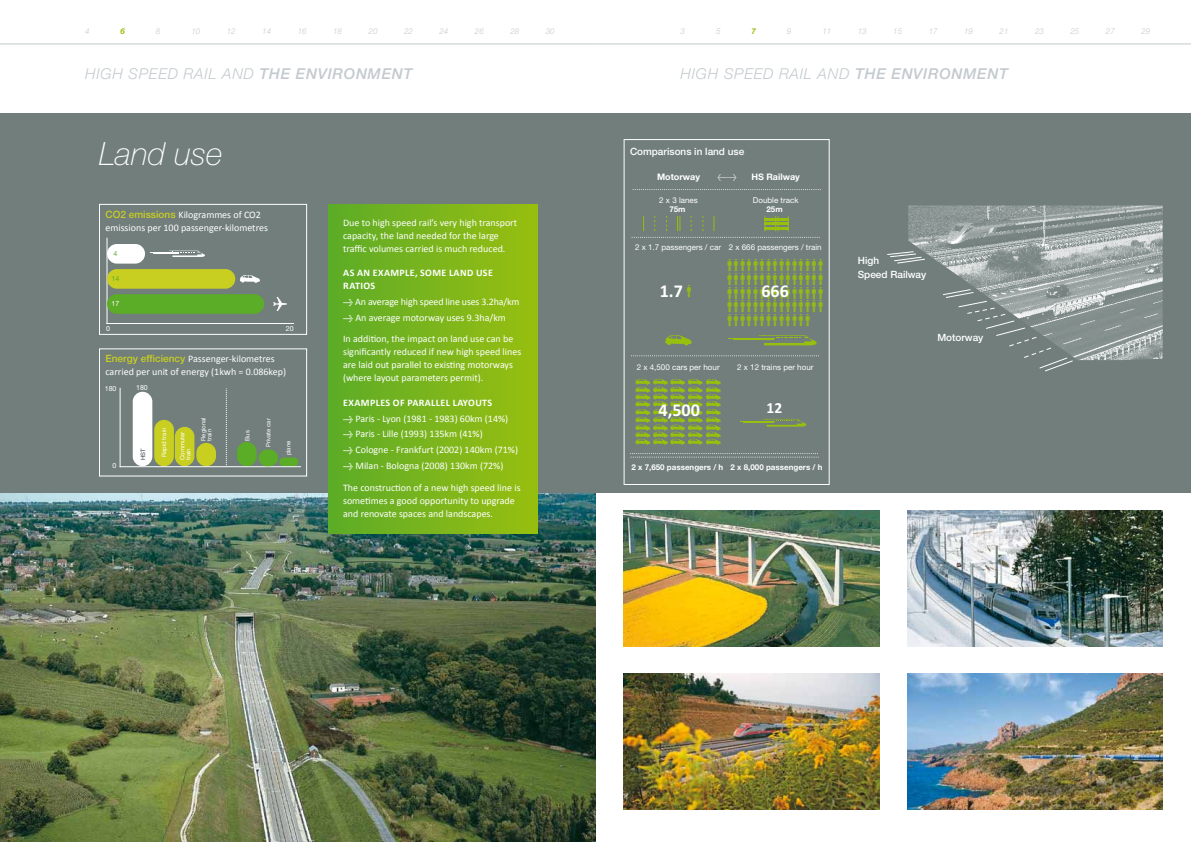
<style>
.page{position:relative;width:1191px;height:842px;background:#fff}
.page>*{position:absolute;margin:0;border:0;box-sizing:border-box;transform-origin:0 0}
.t1{font:italic 100 32px "Helvetica Neue LT Std";color:#fff}
.t2{font:700 18.1px "Calibri";color:#fff}
.t3{font:16px/13.7px "Communications P07";letter-spacing:-.5em;color:#97bf0d;text-align:justify}
.t4{font:700 15.4px "Calibri";color:#fff}
.t5{font:italic 500 15px "Helvetica Neue LT Std";letter-spacing:.05em;color:#c3cacd}
.t6{font:italic 300 15px "Helvetica Neue LT Std";letter-spacing:.05em;color:#c3cacd}
.t7{font:10px/13px "Calibri";color:#fff}
.t8{font:500 10px/14.2px "Helvetica Neue LT Std";color:#fff}
.t9{font:700 10px/13px "Calibri";letter-spacing:.04em;color:#fff}
.t10{font:700 9px "Helvetica Neue LT Std";color:#fff}
.t11{font:8px "Helvetica Neue LT Std";color:#fff}
.t12{font:italic 300 8px "Helvetica Neue LT Std";color:#c3cacd}
.t13{font:700 8px "Helvetica Neue LT Std";color:#fff}
.t14{font:8px "Meta Plus";color:#fff}
.t15{font:italic 700 8px "Helvetica Neue LT Std";color:#97bf0d}
.t16{font:7px "Helvetica Neue";color:#fff}
.t17{font:7px "Helvetica Neue";color:#5bac26}
.t18{font:6px/6px "Helvetica Neue";color:#fff}
.t19{font:6px "Helvetica Neue";color:#384146}
.s1{font-weight:300}
.s2{font-family:"Helvetica Neue LT Std";font-weight:500;font-size:10.1px;color:#c9cf20}
.s3{font-family:"Meta Plus";font-weight:700;font-size:8px}
.s4{font-weight:700}
</style>
<div class="page">
<hr style="left:0;top:43px;width:595px;height:1px;background:#c3cacd">
<hr style="left:595px;top:43px;width:596px;height:1px;background:#c3cacd">
<img style="left:0;top:493px;width:595px;height:349px">
<div style="left:0;top:113px;width:1191px;height:380px;background:#717e7c"></div>
<div style="left:329px;top:204px;width:208px;height:329px;background:linear-gradient(to right,#5dac28,#98be10)"></div>
<img style="left:907px;top:510px;width:255px;height:136px">
<img style="left:907px;top:673px;width:255px;height:136px">
<img style="left:624px;top:510px;width:255px;height:136px">
<div style="left:624px;top:139px;width:205px;height:346px;border:1px solid #fff"></div>
<svg style="left:677px;top:216px;width:3px;height:15px"></svg>
<svg style="left:643px;top:216px;width:1px;height:15px"></svg>
<svg style="left:713px;top:216px;width:1px;height:15px"></svg>
<svg style="left:764px;top:216px;width:25px;height:15px"></svg>
<svg style="left:633px;top:189px;width:188px;height:1px"></svg>
<svg style="left:632px;top:237px;width:188px;height:1px"></svg>
<hr style="left:728px;top:338px;width:47px;height:1px;background:#97bf0d">
<hr style="left:733px;top:339px;width:41px;height:1px;background:#97bf0d">
<svg style="left:758px;top:335px;width:58px;height:10px"></svg>
<svg style="left:665px;top:335px;width:27px;height:11px"></svg>
<svg style="left:631px;top:355px;width:188px;height:1px"></svg>
<hr style="left:740px;top:421px;width:34px;height:1px;background:#97bf0d">
<hr style="left:743px;top:422px;width:31px;height:1px;background:#97bf0d">
<svg style="left:762px;top:419px;width:44px;height:8px"></svg>
<svg style="left:635px;top:378px;width:86px;height:67px"></svg>
<svg style="left:630px;top:453px;width:189px;height:5px"></svg>
<img style="left:624px;top:673px;width:255px;height:136px">
<img style="left:908px;top:205px;width:254px;height:155px">
<svg style="left:942px;top:288px;width:131px;height:84px"></svg>
<svg style="left:887px;top:251px;width:38px;height:13px"></svg>
<div style="left:99px;top:204px;width:208px;height:131px;border:1px solid #fff"></div>
<div style="left:99px;top:349px;width:208px;height:127px;border:1px solid #fff"></div>
<hr style="left:107px;top:323px;width:186px;height:1px;background:#fff">
<hr style="left:107px;top:238px;width:1px;height:85px;background:#fff">
<svg style="left:273px;top:297px;width:14px;height:14px"></svg>
<div style="left:107px;top:294px;width:157px;height:20px;background:#5bac26;border-radius:10px"></div>
<svg style="left:240px;top:275px;width:20px;height:8px"></svg>
<div style="left:107px;top:269px;width:128px;height:20px;background:#c9cf20;border-radius:10px"></div>
<div style="left:107px;top:244px;width:38px;height:20px;background:#fff;border-radius:10px"></div>
<svg style="left:151px;top:251px;width:54px;height:6px"></svg>
<div style="left:133px;top:392px;width:19px;height:74px;background:#fff;border-radius:10px"></div>
<div style="left:154px;top:420px;width:20px;height:46px;background:#c9cf20;border-radius:10px"></div>
<div style="left:175px;top:427px;width:19px;height:39px;background:#c9cf20;border-radius:10px"></div>
<div style="left:196px;top:443px;width:20px;height:23px;background:#c9cf20;border-radius:10px"></div>
<div style="left:237px;top:442px;width:20px;height:24px;background:#5bac26;border-radius:10px"></div>
<div style="left:279px;top:457px;width:19px;height:9px;background:#5bac26;border-radius:4px"></div>
<hr style="left:120px;top:388px;width:1px;height:79px;background:#fff">
<svg style="left:226px;top:388px;width:1px;height:78px"></svg>
<hr style="left:120px;top:466px;width:181px;height:1px;background:#fff">
<div style="left:259px;top:449px;width:19px;height:17px;background:#5bac26;border-radius:8px"></div>
<p class="t12" style="left:85px;top:26px;width:6px">4</p>
<p class="t15" style="left:120px;top:26px;width:6px">6</p>
<p class="t12" style="left:156px;top:26px;width:6px">8</p>
<p class="t12" style="left:191px;top:26px;width:10px">10</p>
<p class="t12" style="left:227px;top:26px;width:10px">12</p>
<p class="t12" style="left:262px;top:26px;width:10px">14</p>
<p class="t12" style="left:298px;top:26px;width:10px">16</p>
<p class="t12" style="left:333px;top:26px;width:10px">18</p>
<p class="t12" style="left:369px;top:26px;width:10px">20</p>
<p class="t12" style="left:404px;top:26px;width:10px">22</p>
<p class="t12" style="left:439px;top:26px;width:10px">24</p>
<p class="t12" style="left:475px;top:26px;width:10px">26</p>
<p class="t12" style="left:510px;top:26px;width:10px">28</p>
<p class="t12" style="left:546px;top:26px;width:10px">30</p>
<p class="t12" style="left:680px;top:26px;width:6px">3</p>
<p class="t12" style="left:716px;top:26px;width:6px">5</p>
<p class="t15" style="left:751px;top:26px;width:6px">7</p>
<p class="t12" style="left:787px;top:26px;width:6px">9</p>
<p class="t12" style="left:822px;top:26px;width:10px">11</p>
<p class="t12" style="left:857px;top:26px;width:10px">13</p>
<p class="t12" style="left:893px;top:26px;width:10px">15</p>
<p class="t12" style="left:928px;top:26px;width:10px">17</p>
<p class="t12" style="left:964px;top:26px;width:10px">19</p>
<p class="t12" style="left:999px;top:26px;width:10px">21</p>
<p class="t12" style="left:1035px;top:26px;width:10px">23</p>
<p class="t12" style="left:1070px;top:26px;width:10px">25</p>
<p class="t12" style="left:1106px;top:26px;width:10px">27</p>
<p class="t12" style="left:1141px;top:26px;width:10px">29</p>
<h3 class="t6" style="left:85px;top:64px;width:22px">HIGH</h3>
<h3 class="t6" style="left:129px;top:64px;width:65px">SPEED RAIL</h3>
<h3 class="t5" style="left:222px;top:65px;width:192px"><span class="s1">AND</span> THE ENVIR ONMENT</h3>
<h3 class="t6" style="left:680px;top:64px;width:22px">HIGH</h3>
<h3 class="t6" style="left:724px;top:64px;width:65px">SPEED RAIL</h3>
<h3 class="t5" style="left:817px;top:65px;width:192px"><span class="s1">AND</span> THE ENVIR ONMENT</h3>
<h1 class="t1" style="left:99px;top:135px;width:125px">Land use</h1>
<p class="t7" style="left:105px;top:208px;width:164px"><span class="s2">CO2 emissions</span> Kilogrammes of CO2 emissions per 100 passenger-kilometres</p>
<p class="t17" style="left:114px;top:249px;width:5px">4</p>
<p class="t17" style="left:112px;top:274px;width:9px">14</p>
<p class="t16" style="left:112px;top:300px;width:9px">17</p>
<p class="t16" style="left:106px;top:324px;width:5px">0</p>
<p class="t16" style="left:286px;top:324px;width:9px">20</p>
<p class="t7" style="left:105px;top:352px;width:182px"><span class="s2">Energy efficiency</span> Passenger-kilometres carried per unit of energy (1kwh = 0.086kep)</p>
<p class="t16" style="left:105px;top:384px;width:13px">180</p>
<p class="t16" style="left:136px;top:383px;width:13px">180</p>
<p class="t16" style="left:113px;top:461px;width:5px">0</p>
<p class="t19" style="left:139px;top:460px;width:13px;rotate:-90deg">HST</p>
<p class="t18" style="left:161px;top:457px;width:31px;rotate:-90deg">Rapid train</p>
<p class="t18" style="left:200px;top:441px;width:25px;rotate:-90deg">Regional train</p>
<p class="t18" style="left:179px;top:460px;width:30px;rotate:-90deg">Commuter train</p>
<p class="t18" style="left:244px;top:441px;width:12px;rotate:-90deg">Bus</p>
<p class="t18" style="left:265px;top:447px;width:30px;rotate:-90deg">Private car</p>
<p class="t18" style="left:285px;top:455px;width:16px;rotate:-90deg">plane</p>
<p class="t7" style="left:343px;top:215px;width:175px">Due to high speed rail’s very high transport capacity, the land needed for the large traffic volumes carried is much reduced.</p>
<p class="t9" style="left:343px;top:266px;width:151px">AS AN EXAMPLE, SOME LAND USE<br>RATIOS</p>
<p class="t7" style="left:343px;top:293px;width:178px;line-height:15.8px"><span class="s3">&gt;</span> An average high speed line uses 3.2ha/km <span class="s3">&gt;</span> An average motorway uses 9.3ha/km</p>
<p class="t7" style="left:343px;top:332px;width:180px">In addition, the impact on land use can be significantly reduced if new high speed lines are laid out parallel to existing motorways (where layout parameters permit).</p>
<p class="t7" style="left:343px;top:394px;width:176px;line-height:15.8px"><span class="s4">EXAMPLES OF PARALLEL LAYOUTS<br></span><span class="s3">&gt;</span> Paris - Lyon (1981 - 1983) 60km (14%) <span class="s3">&gt;</span> Paris - Lille (1993) 135km (41%)<br><span class="s3">&gt;</span> Cologne - Frankfurt (2002) 140km (71%) <span class="s3">&gt;</span> Milan - Bologna (2008) 130km (72%)</p>
<p class="t7" style="left:343px;top:480px;width:179px">The construction of a new high speed line is sometimes a good opportunity to upgrade and renovate spaces and landscapes.</p>
<p class="t8" style="left:630px;top:144px;width:116px">Comparisons in land use</p>
<p class="t10" style="left:657px;top:172px;width:44px">Motorway</p>
<p class="t14" style="left:717px;top:173px;width:21px">&lt;&gt;</p>
<p class="t10" style="left:751px;top:172px;width:50px">HS Railway</p>
<p class="t11" style="left:659px;top:195px;width:40px">2 x 3 lanes</p>
<p class="t11" style="left:753px;top:195px;width:47px">Double track</p>
<p class="t13" style="left:669px;top:204px;width:18px">75m</p>
<p class="t13" style="left:766px;top:204px;width:18px">25m</p>
<p class="t11" style="left:635px;top:242px;width:188px">2 x 1.7 passengers / car 2 x 666 passengers / train</p>
<h3 class="t3" style="left:681px;top:283px;width:16px">h</h3>
<h3 class="t3" style="left:722px;top:257px;width:107px">hhhhhhhhhhhhhhh hhhhhhhhhhhhhhh hhhhhhhhhhhhhhh hhhhhhhhhhhhhhh hhhhhhhhhhhhh</h3>
<h2 class="t2" style="left:761px;top:280px;width:29px">666</h2>
<h2 class="t2" style="left:660px;top:280px;width:25px">1.7</h2>
<p class="t11" style="left:637px;top:362px;width:84px">2 x 4,500 cars per hour</p>
<p class="t11" style="left:737px;top:362px;width:78px">2 x 12 trains per hour</p>
<h2 class="t2" style="left:658px;top:398px;width:43px">4,500</h2>
<h3 class="t4" style="left:766px;top:398px;width:17px">12</h3>
<p class="t13" style="left:631px;top:463px;width:192px">2 x 7,650 passengers / h 2 x 8,000 passengers / h</p>
<p class="t8" style="left:857px;top:253px;width:70px">High<br>Speed Railway</p>
<p class="t8" style="left:937px;top:330px;width:48px">Motorway</p>
</div>
